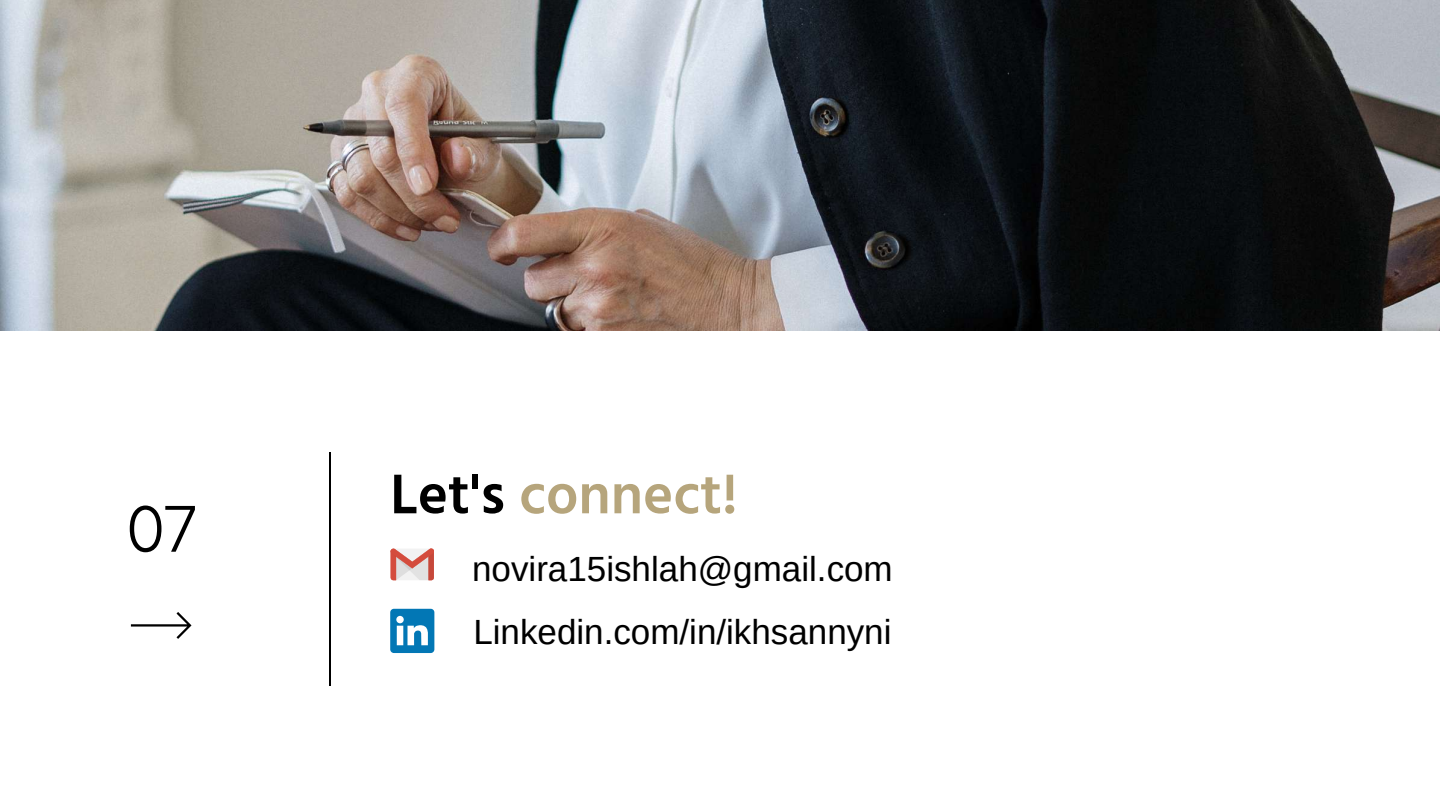
<style>
.page{position:relative;width:1440px;height:810px;background:#fff}
.page>*{position:absolute;margin:0;border:0;box-sizing:border-box;transform-origin:0 0}
.t1{font:300 70px "Hind Guntur";color:#000}
.t2{font:600 57.2px "Hind Guntur";color:#b6a57c}
.t3{font:35px/63px "Arimo";color:#000}
.s1{color:#000}
</style>
<div class="page">
<img style="left:0;top:0;width:1440px;height:330px">
<hr style="left:330px;top:452px;width:1px;height:234px;background:#000">
<svg style="left:131px;top:612px;width:61px;height:27px"></svg>
<svg style="left:390px;top:548px;width:44px;height:32px"></svg>
<svg style="left:390px;top:609px;width:44px;height:44px"></svg>
<h1 class="t1" style="left:127px;top:487px;width:71px">07</h1>
<h2 class="t2" style="left:390px;top:460px;width:349px"><span class="s1">Let's</span> connect!</h2>
<p class="t3" style="left:472px;top:537px;width:422px">novira15ishlah@gmail.com<br>Linkedin.com/in/ikhsannyni</p>
</div>
